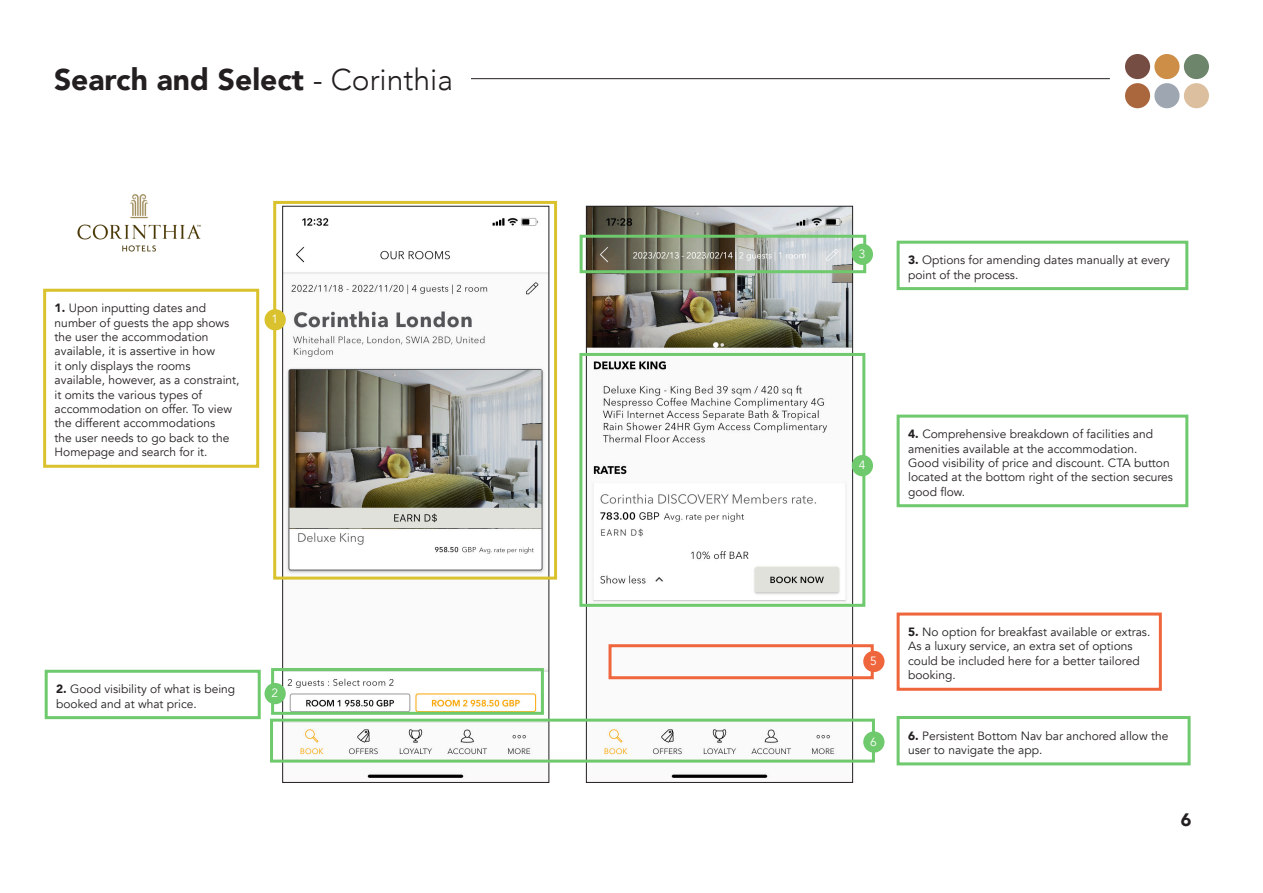
<style>
.page{position:relative;width:1263px;height:893px;background:#fff}
.page>*{position:absolute;margin:0;border:0;box-sizing:border-box;transform-origin:0 0}
.t1{font:900 30px "Avenir";color:#231f20}
.t2{font:900 18px "Avenir";color:#231f20}
.t3{font:12px/14.4px "Avenir";color:#231f20}
.t4{font:12px "Avenir";color:#fff}
.s1{font-weight:300}
.s2{font-weight:900}
</style>
<div class="page">
<img style="left:284px;top:217px;width:263px;height:561px">
<div style="left:282px;top:206px;width:267px;height:577px;border:1px solid #231f20"></div>
<div style="left:1184px;top:83px;width:25px;height:25px;background:#dbbf9e;border-radius:50%"></div>
<div style="left:1184px;top:54px;width:25px;height:25px;background:#6d856b;border-radius:50%"></div>
<div style="left:1154px;top:83px;width:25px;height:25px;background:#9da6b1;border-radius:50%"></div>
<div style="left:1154px;top:54px;width:25px;height:25px;background:#cd8e47;border-radius:50%"></div>
<div style="left:1125px;top:83px;width:25px;height:25px;background:#aa663d;border-radius:50%"></div>
<div style="left:1125px;top:54px;width:25px;height:25px;background:#764d43;border-radius:50%"></div>
<hr style="left:252px;top:78px;width:858px;height:1px;background:#231f20">
<div style="left:54px;top:60px;width:416px;height:47px;background:#fff"></div>
<img style="left:77px;top:194px;width:124px;height:58px">
<img style="left:588px;top:208px;width:263px;height:570px">
<div style="left:586px;top:206px;width:267px;height:577px;border:1px solid #231f20"></div>
<div style="left:897px;top:716px;width:293px;height:49px;border:3px solid #6fc96d"></div>
<div style="left:897px;top:241px;width:291px;height:49px;border:3px solid #6fc96d"></div>
<div style="left:897px;top:415px;width:291px;height:92px;border:3px solid #6fc96d"></div>
<div style="left:897px;top:612px;width:265px;height:79px;border:3px solid #ef663d"></div>
<div style="left:608px;top:644px;width:266px;height:35px;border:3px solid #ef663d"></div>
<div style="left:43px;top:289px;width:216px;height:179px;border:3px solid #d9c22d"></div>
<div style="left:45px;top:670px;width:216px;height:49px;border:3px solid #6fc96d"></div>
<div style="left:273px;top:201px;width:284px;height:379px;border:3px solid #d9c22d"></div>
<div style="left:271px;top:668px;width:273px;height:47px;border:3px solid #6fc96d"></div>
<div style="left:270px;top:719px;width:605px;height:44px;border:3px solid #6fc96d"></div>
<div style="left:580px;top:235px;width:286px;height:38px;border:3px solid #6fc96d"></div>
<div style="left:579px;top:353px;width:286px;height:254px;border:3px solid #6fc96d"></div>
<div style="left:264px;top:309px;width:22px;height:21px;background:#d9c22d;border-radius:50%"></div>
<div style="left:264px;top:683px;width:22px;height:21px;background:#6fc96d;border-radius:50%"></div>
<div style="left:852px;top:244px;width:21px;height:21px;background:#6fc96d;border-radius:50%"></div>
<div style="left:852px;top:455px;width:21px;height:21px;background:#6fc96d;border-radius:50%"></div>
<div style="left:863px;top:651px;width:21px;height:21px;background:#ef663d;border-radius:50%"></div>
<div style="left:863px;top:731px;width:21px;height:22px;background:#6fc96d;border-radius:50%"></div>
<p class="t1" style="left:54px;top:53px;width:400px">Search and Select <span class="s1">- Corinthia</span></p>
<p class="t3" style="left:55px;top:301px;width:186px"><span class="s2">1.</span> Upon inputting dates and number of guests the app shows the user the accommodation available, it is assertive in how<br>it only displays the rooms available, however, as a constraint, it omits the various types of accommodation on offer. To view the different accommodations<br>the user needs to go back to the<br>Homepage and search for it.</p>
<p class="t4" style="left:271px;top:312px;width:8px">1</p>
<p class="t3" style="left:56px;top:682px;width:181px"><span class="s2">2.</span> Good visibility of what is being booked and at what price.</p>
<p class="t4" style="left:271px;top:686px;width:8px">2</p>
<p class="t4" style="left:859px;top:247px;width:8px">3</p>
<p class="t3" style="left:908px;top:253px;width:263px"><span class="s2">3.</span> Options for amending dates manually at every point of the process.</p>
<p class="t4" style="left:859px;top:458px;width:8px">4</p>
<p class="t3" style="left:908px;top:427px;width:266px"><span class="s2">4.</span> Comprehensive breakdown of facilities and amenities available at the accommodation.<br>Good visibility of price and discount. CTA button located at the bottom right of the section secures good flow.</p>
<p class="t4" style="left:870px;top:654px;width:8px">5</p>
<p class="t4" style="left:870px;top:734px;width:8px">6</p>
<p class="t3" style="left:908px;top:625px;width:244px"><span class="s2">5.</span> No option for breakfast available or extras.<br>As a luxury service, an extra set of options could be included here for a better tailored booking.</p>
<p class="t3" style="left:908px;top:728px;width:262px"><span class="s2">6.</span> Persistent Bottom Nav bar anchored allow the user to navigate the app.</p>
<h2 class="t2" style="left:1181px;top:804px;width:12px">6</h2>
</div>
